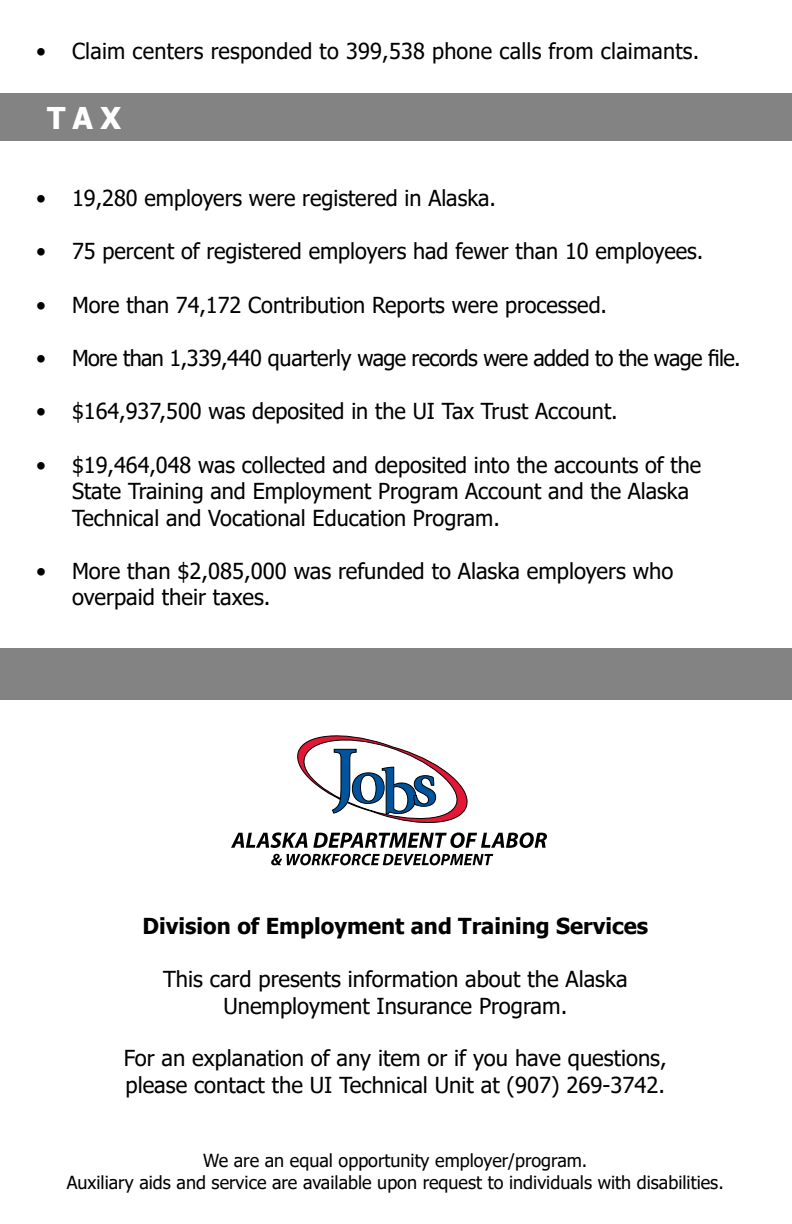
<style>
.page{position:relative;width:792px;height:1224px;background:#fff}
.page>*{position:absolute;margin:0;border:0;box-sizing:border-box;transform-origin:0 0}
.t1{font:700 30px "Tahoma";color:#fff}
.t2{font:22px/26.4px "Tahoma";color:#000}
.t3{font:22px "Tahoma";letter-spacing:-.03em;color:#000}
.t4{font:700 22px "Tahoma";color:#000}
.t5{font:18px "Tahoma";color:#000}
</style>
<div class="page">
<div style="left:0;top:93px;width:792px;height:47px;background:#838383"></div>
<div style="left:0;top:648px;width:792px;height:52px;background:#838383"></div>
<svg style="left:271px;top:854px;width:222px;height:11px"></svg>
<svg style="left:231px;top:736px;width:316px;height:112px"></svg>
<p class="t2" style="left:36px;top:39px;width:665px">• Claim centers responded to 399,538 phone calls from claimants.</p>
<p class="t1" style="left:47px;top:97px;width:75px">TAX</p>
<p class="t2" style="left:36px;top:186px;width:462px">• 19,280 employers were registered in Alaska.</p>
<p class="t2" style="left:36px;top:239px;width:669px">• 75 percent of registered employers had fewer than 10 employees.</p>
<p class="t2" style="left:36px;top:293px;width:573px">• More than 74,172 Contribution Reports were processed.</p>
<p class="t3" style="left:36px;top:343px;width:706px">• More than 1,339,440 quarterly wage records were added to the wage file.</p>
<p class="t2" style="left:36px;top:399px;width:583px">• $164,937,500 was deposited in the UI Tax Trust Account.</p>
<p class="t2" style="left:72px;top:453px;width:631px;text-indent:-36px">• $19,464,048 was collected and deposited into the accounts of the<br>State Training and Employment Program Account and the Alaska<br>Technical and Vocational Education Program.</p>
<p class="t2" style="left:72px;top:559px;width:603px;text-indent:-36px">• More than $2,085,000 was refunded to Alaska employers who overpaid their taxes.</p>
<p class="t4" style="left:143px;top:911px;width:507px">Division of Employment and Training Services</p>
<p class="t2" style="left:163px;top:967px;width:466px;text-align:center">This card presents information about the Alaska<br>Unemployment Insurance Program.</p>
<p class="t2" style="left:124px;top:1046px;width:544px">For an explanation of any item or if you have questions, please contact the UI Technical Unit at (907) 269-3742.</p>
<p class="t5" style="left:203px;top:1149px;width:386px">We are an equal opportunity employer/program.</p>
<p class="t5" style="left:67px;top:1170px;width:658px">Auxiliary aids and service are available upon request to individuals with disabilities.</p>
</div>
